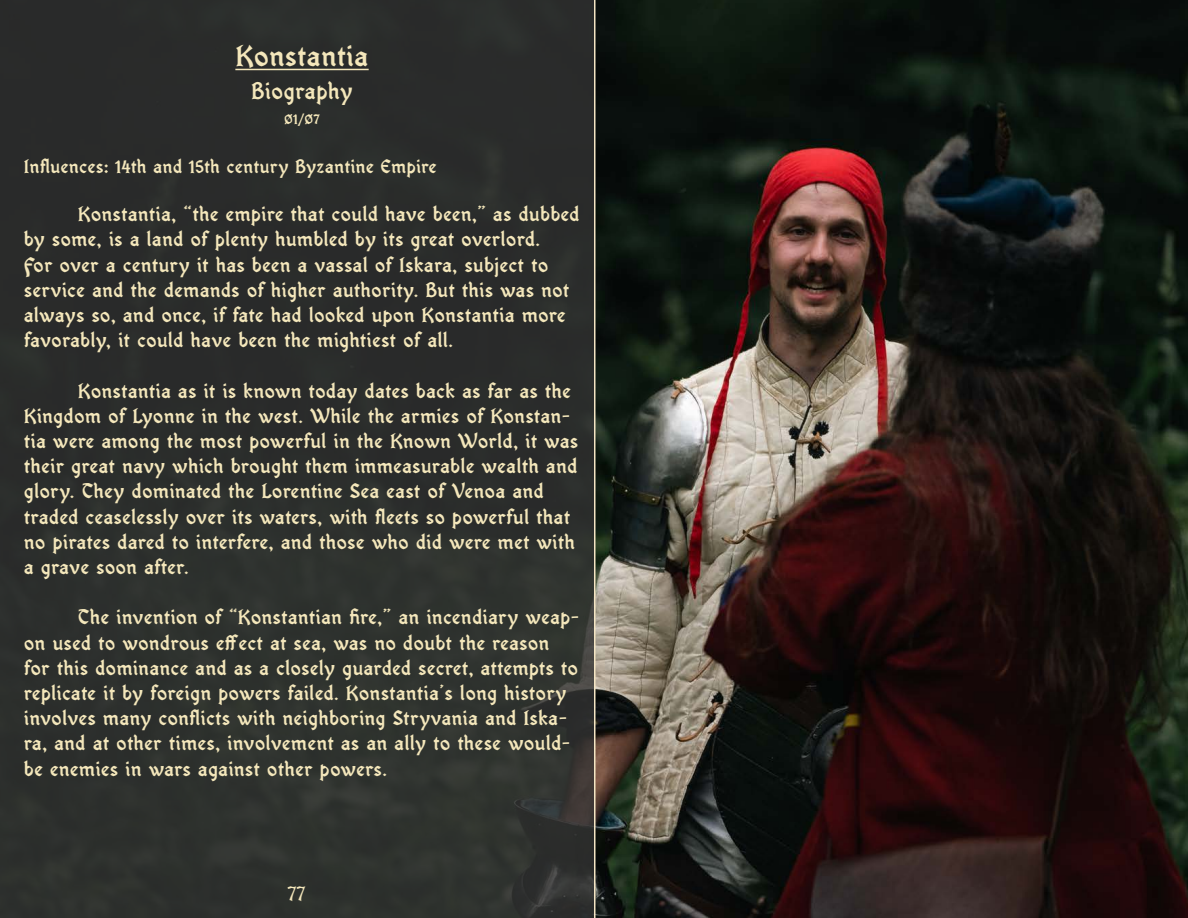
<style>
.page{position:relative;width:1188px;height:918px;background:#fff}
.page>*{position:absolute;margin:0;border:0;box-sizing:border-box;transform-origin:0 0}
.t1{font:700 30px "Oldania ADF Std";color:#f4e7bb}
.t2{font:700 24px "Oldania ADF Std";color:#f4e7bb}
.t3{font:22.5px "Oldania ADF Std";color:#f4e7bb}
.t4{font:700 21px/25.2px "Oldania ADF Std";color:#f4e7bb}
.t5{font:700 19.5px "Oldania ADF Std";color:#f4e7bb}
.t6{font:700 15px "Oldania ADF Std";color:#f4e7bb}
</style>
<div class="page">
<img style="left:596px;top:0;width:592px;height:918px">
<div style="left:0;top:0;width:596px;height:918px;background:#2b2e2c"></div>
<p class="t1" style="left:235px;top:39px;width:135px">Konstantia</p>
<p class="t2" style="left:251px;top:77px;width:103px">Biography</p>
<p class="t6" style="left:284px;top:111px;width:37px">01/07</p>
<p class="t5" style="left:24px;top:155px;width:415px">Influences: 14th and 15th century Byzantine Empire</p>
<p class="t4" style="left:24px;top:202px;width:557px;text-indent:54px">Konstantia, “the empire that could have been,” as dubbed by some, is a land of plenty humbled by its great overlord.<br>For over a century it has been a vassal of Iskara, subject to service and the demands of higher authority. But this was not always so, and once, if fate had looked upon Konstantia more favorably, it could have been the mightiest of all.</p>
<p class="t4" style="left:24px;top:378px;width:556px;text-indent:54px">Konstantia as it is known today dates back as far as the Kingdom of Lyonne in the west. While the armies of Konstan&shy;tia were among the most powerful in the Known World, it was their great navy which brought them immeasurable wealth and glory. They dominated the Lorentine Sea east of Venoa and traded ceaselessly over its waters, with fleets so powerful that no pirates dared to interfere, and those who did were met with a grave soon after.</p>
<p class="t4" style="left:24px;top:605px;width:557px;text-indent:54px">The invention of “Konstantian fire,” an incendiary weap&shy;on used to wondrous effect at sea, was no doubt the reason for this dominance and as a closely guarded secret, attempts to replicate it by foreign powers failed. Konstantia’s long history involves many conflicts with neighboring Stryvania and Iska&shy;ra, and at other times, involvement as an ally to these would&shy;be enemies in wars against other powers.</p>
<p class="t3" style="left:287px;top:880px;width:20px">77</p>
</div>
